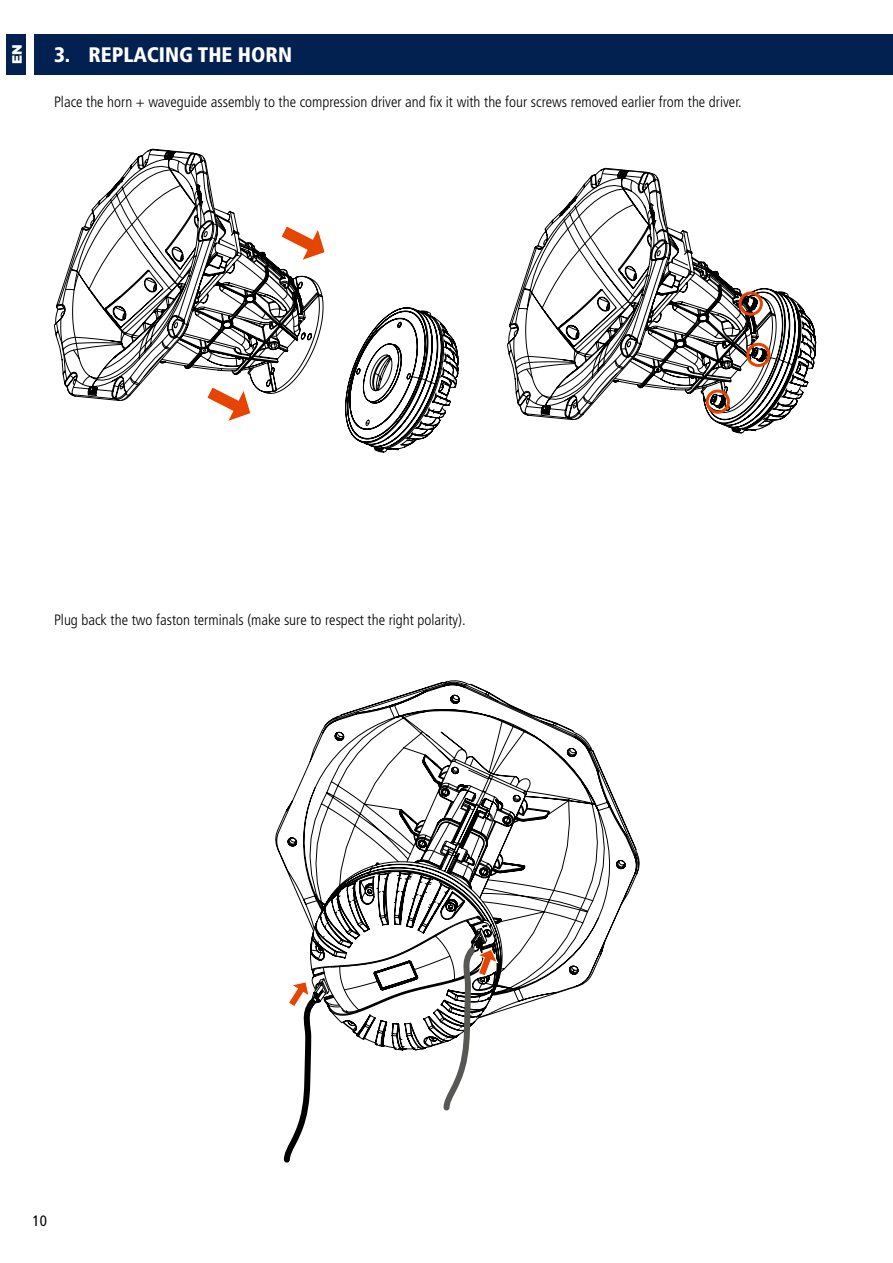
<style>
.page{position:relative;width:893px;height:1263px;background:#fff}
.page>*{position:absolute;margin:0;border:0;box-sizing:border-box;transform-origin:0 0}
.t1{font:900 condensed 21px "Frutiger LT Std";color:#fff}
.t2{font:300 condensed 15px "Frutiger LT Std";color:#000}
.t3{font:condensed 15px "Frutiger LT Std";color:#000}
.t4{font:900 13.5px "Gotham";color:#fff}
</style>
<div class="page">
<div style="left:6px;top:34px;width:20px;height:41px;background:#022050"></div>
<div style="left:34px;top:34px;width:859px;height:41px;background:#022050"></div>
<svg style="left:345px;top:307px;width:112px;height:146px"></svg>
<svg style="left:510px;top:167px;width:306px;height:267px"></svg>
<svg style="left:54px;top:148px;width:271px;height:273px"></svg>
<div style="left:706px;top:389px;width:24px;height:25px;border:3px solid #e54500;border-radius:50%"></div>
<div style="left:746px;top:343px;width:24px;height:24px;border:3px solid #e54500;border-radius:50%"></div>
<div style="left:739px;top:291px;width:24px;height:25px;border:3px solid #e54500;border-radius:50%"></div>
<svg style="left:275px;top:680px;width:365px;height:192px"></svg>
<svg style="left:441px;top:732px;width:197px;height:271px"></svg>
<svg style="left:281px;top:758px;width:246px;height:405px"></svg>
<p class="t4" style="left:8px;top:64px;width:21px;rotate:-90deg">EN</p>
<h1 class="t1" style="left:54px;top:42px;width:239px">3. REPLACING THE HORN</h1>
<p class="t2" style="left:54px;top:94px;width:687px">Place the horn + waveguide assembly to the compression driver and fix it with the four screws removed earlier from the driver.</p>
<p class="t2" style="left:54px;top:611px;width:411px">Plug back the two faston terminals (make sure to respect the right polarity).</p>
<p class="t3" style="left:33px;top:1211px;width:16px">10</p>
</div>
